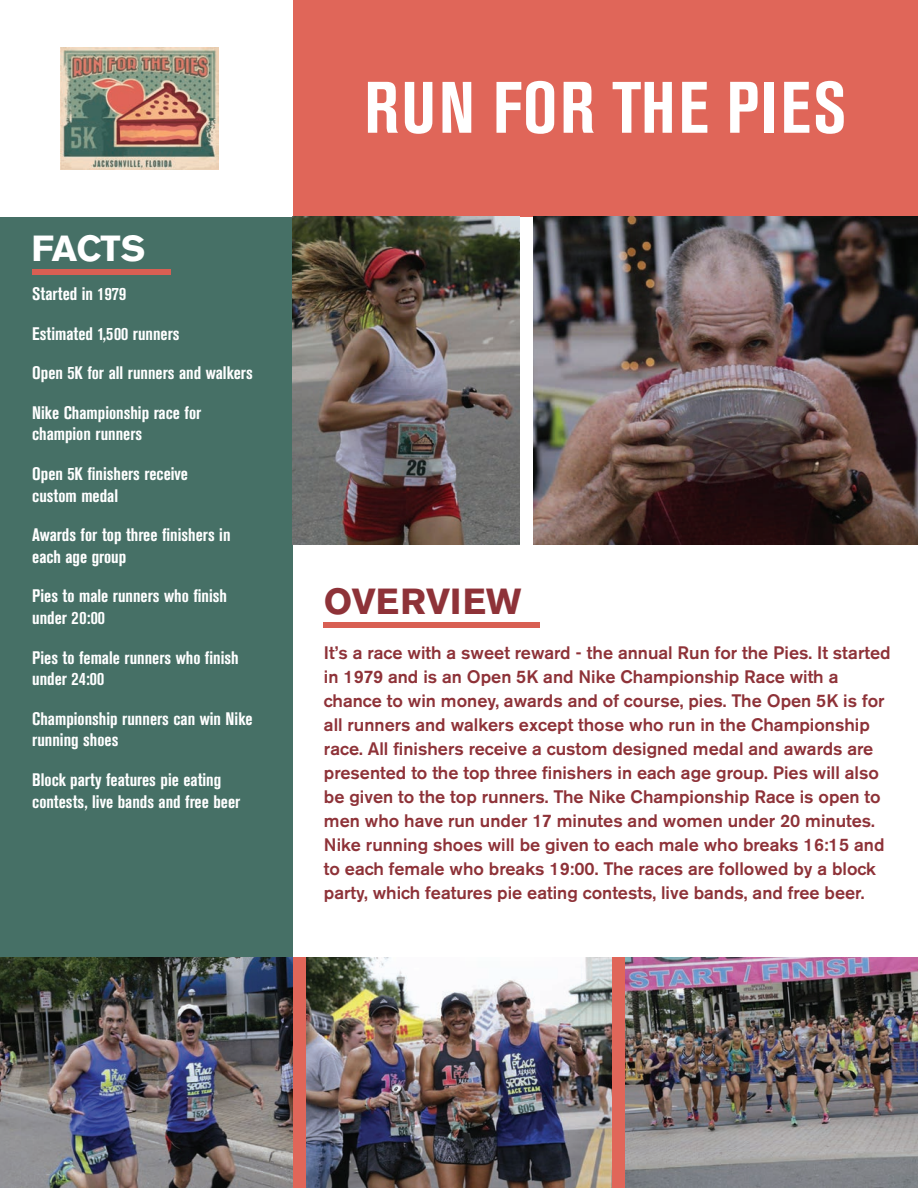
<style>
.page{position:relative;width:918px;height:1188px;background:#fff}
.page>*{position:absolute;margin:0;border:0;box-sizing:border-box;transform-origin:0 0}
.t1{font:700 condensed 72px "Akzidenz Grotesk BE";letter-spacing:.035em;color:#fff}
.t2{font:700 36px "Akzidenz Grotesk BE";color:#8e3238}
.t3{font:700 36px "Akzidenz Grotesk BE";letter-spacing:-.02em;color:#fff}
.t4{font:500 18px/24px "Akzidenz Grotesk BE";color:#8e3238}
.t5{font:700 condensed 18px/21.6px "Akzidenz Grotesk BE";color:#fff}
</style>
<div class="page">
<div style="left:0;top:0;width:292px;height:1188px;background:#467066"></div>
<div style="left:0;top:0;width:918px;height:216px;background:#e06659"></div>
<div style="left:0;top:958px;width:918px;height:230px;background:#e06659"></div>
<img style="left:0;top:958px;width:292px;height:230px">
<img style="left:306px;top:958px;width:306px;height:230px">
<img style="left:626px;top:958px;width:292px;height:230px">
<div style="left:32px;top:269px;width:139px;height:5px;background:#d85f53"></div>
<div style="left:324px;top:622px;width:216px;height:5px;background:#d85f53"></div>
<div style="left:0;top:0;width:292px;height:216px;background:#fff"></div>
<img style="left:60px;top:47px;width:158px;height:122px">
<img style="left:534px;top:216px;width:384px;height:328px">
<img style="left:292px;top:216px;width:227px;height:328px">
<p class="t3" style="left:31px;top:228px;width:116px">FACTS</p>
<p class="t5" style="left:32px;top:283px;width:95px">Started in 1979</p>
<p class="t5" style="left:32px;top:323px;width:149px">Estimated 1,500 runners</p>
<p class="t5" style="left:32px;top:362px;width:222px">Open 5K for all runners and walkers</p>
<p class="t5" style="left:32px;top:402px;width:171px">Nike Championship race for champion runners</p>
<p class="t5" style="left:32px;top:463px;width:157px">Open 5K finishers receive custom medal</p>
<p class="t5" style="left:32px;top:524px;width:200px">Awards for top three finishers in each age group</p>
<p class="t5" style="left:32px;top:586px;width:196px">Pies to male runners who finish under 20:00</p>
<p class="t5" style="left:32px;top:647px;width:208px">Pies to female runners who finish under 24:00</p>
<p class="t5" style="left:32px;top:708px;width:222px">Championship runners can win Nike running shoes</p>
<p class="t5" style="left:32px;top:769px;width:210px">Block party features pie eating contests, live bands and free beer</p>
<p class="t1" style="left:364px;top:67px;width:483px">RUN FOR THE PIES</p>
<p class="t2" style="left:324px;top:580px;width:199px">OVERVIEW</p>
<p class="t4" style="left:324px;top:640px;width:568px">It’s a race with a sweet reward - the annual Run for the Pies. It started in 1979 and is an Open 5K and Nike Championship Race with a chance to win money, awards and of course, pies. The Open 5K is for all runners and walkers except those who run in the Championship race. All finishers receive a custom designed medal and awards are presented to the top three finishers in each age group. Pies will also be given to the top runners. The Nike Championship Race is open to men who have run under 17 minutes and women under 20 minutes.<br>Nike running shoes will be given to each male who breaks 16:15 and to each female who breaks 19:00. The races are followed by a block party, which features pie eating contests, live bands, and free beer.</p>
</div>
